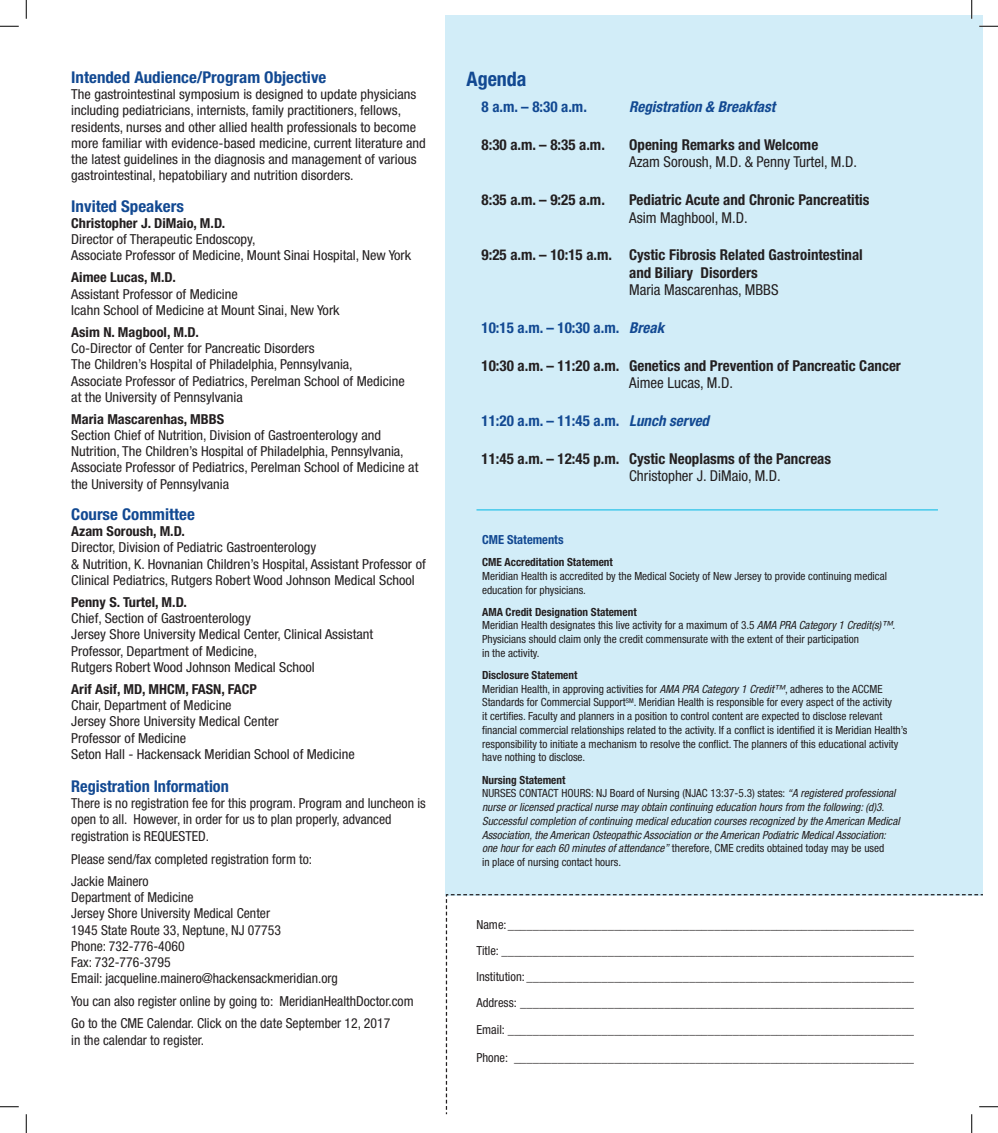
<style>
.page{position:relative;width:998px;height:1133px;background:#fff}
.page>*{position:absolute;margin:0;border:0;box-sizing:border-box;transform-origin:0 0}
.t1{font:700 condensed 20px "Helvetica Neue LT Std";color:#124992}
.t2{font:700 condensed 16.25px "Helvetica Neue LT Std";color:#124992;scale:1.04 1}
.t3{font:700 condensed 16.25px "Helvetica Neue LT Std";color:#124992}
.t4{font:700 condensed 15px/17.5px "Helvetica Neue LT Std";color:#231f20}
.t5{font:700 condensed 15px "Helvetica Neue LT Std";color:#124992}
.t6{font:condensed 15px/17.5px "Helvetica Neue LT Std";color:#231f20}
.t7{font:italic 700 condensed 15px "Helvetica Neue LT Std";color:#124992}
.t8{font:condensed 13.75px/16.2px "Helvetica Neue LT Std";color:#231f20;scale:1.04 1}
.t9{font:condensed 13.75px/16.2px "Helvetica Neue LT Std";color:#231f20}
.t10{font:700 condensed 13.75px "Helvetica Neue LT Std";color:#231f20;scale:1.04 1}
.t11{font:condensed 12.5px "Helvetica Neue LT Std";color:#231f20}
.t12{font:700 condensed 12.5px "Helvetica Neue LT Std";color:#124992}
.t13{font:condensed 11.25px/13.8px "Helvetica Neue LT Std";color:#231f20}
.t14{font:italic condensed 11.25px/13.8px "Helvetica Neue LT Std";color:#231f20}
.t15{font:700 condensed 11.25px "Helvetica Neue LT Std";color:#231f20}
.s1{font-weight:700}
.s2{font-weight:400}
.s3{font-style:italic}
.s4{font-weight:700;font-style:normal}
.s5{font-style:normal}
</style>
<div class="page">
<div style="left:445px;top:15px;width:537px;height:880px;background:#d2edf8"></div>
<hr style="left:476px;top:509px;width:462px;height:1px;background:#00b8e5">
<svg style="left:0;top:25px;width:19px;height:2px"></svg>
<svg style="left:979px;top:25px;width:19px;height:2px"></svg>
<svg style="left:0;top:1106px;width:19px;height:1px"></svg>
<svg style="left:25px;top:0;width:2px;height:19px"></svg>
<svg style="left:25px;top:1114px;width:2px;height:18px"></svg>
<svg style="left:971px;top:0;width:1px;height:19px"></svg>
<svg style="left:446px;top:894px;width:552px;height:238px"></svg>
<p class="t2" style="left:71px;top:67px;width:247px">Intended Audience/Program Objective</p>
<p class="t8" style="left:71px;top:86px;width:342px">The gastrointestinal symposium is designed to update physicians including pediatricians, internists, family practitioners, fellows, residents, nurses and other allied health professionals to become more familiar with evidence-based medicine, current literature and the latest guidelines in the diagnosis and management of various gastrointestinal, hepatobiliary and nutrition disorders.</p>
<p class="t2" style="left:71px;top:196px;width:110px">Invited Speakers</p>
<p class="t8" style="left:71px;top:215px;width:179px"><span class="s1">Christopher J. DiMaio, M.D.<br></span>Director of Therapeutic Endoscopy,</p>
<p class="t8" style="left:71px;top:247px;width:328px">Associate Professor of Medicine, Mount Sinai Hospital, New York</p>
<p class="t8" style="left:71px;top:269px;width:162px"><span class="s1">Aimee Lucas, M.D.<br></span>Assistant Professor of Medicine</p>
<p class="t8" style="left:71px;top:302px;width:259px">Icahn School of Medicine at Mount Sinai, New York</p>
<p class="t8" style="left:71px;top:324px;width:235px"><span class="s1">Asim N. Magbool, M.D.<br></span>Co-Director of Center for Pancreatic Disorders</p>
<p class="t8" style="left:71px;top:356px;width:322px">The Children’s Hospital of Philadelphia, Pennsylvania,<br>Associate Professor of Pediatrics, Perelman School of Medicine at the University of Pennsylvania</p>
<p class="t8" style="left:71px;top:410px;width:335px"><span class="s1">Maria Mascarenhas, MBBS<br></span>Section Chief of Nutrition, Division of Gastroenterology and Nutrition, The Children’s Hospital of Philadelphia, Pennsylvania, Associate Professor of Pediatrics, Perelman School of Medicine at the University of Pennsylvania</p>
<p class="t2" style="left:71px;top:504px;width:120px">Course Committee</p>
<p class="t8" style="left:71px;top:523px;width:342px"><span class="s1">Azam Soroush, M.D.<br></span>Director, Division of Pediatric Gastroenterology<br>&amp; Nutrition, K. Hovnanian Children’s Hospital, Assistant Professor of Clinical Pediatrics, Rutgers Robert Wood Johnson Medical School</p>
<p class="t8" style="left:71px;top:594px;width:174px"><span class="s1">Penny S. Turtel, M.D.<br></span>Chief, Section of Gastroenterology</p>
<p class="t8" style="left:71px;top:626px;width:292px">Jersey Shore University Medical Center, Clinical Assistant<br>Professor, Department of Medicine,<br>Rutgers Robert Wood Johnson Medical School</p>
<p class="t10" style="left:71px;top:680px;width:180px">Arif Asif, MD, MHCM, FASN, FACP</p>
<p class="t8" style="left:71px;top:697px;width:156px">Chair, Department of Medicine</p>
<p class="t8" style="left:71px;top:713px;width:201px">Jersey Shore University Medical Center</p>
<p class="t8" style="left:71px;top:729px;width:112px">Professor of Medicine</p>
<p class="t8" style="left:71px;top:745px;width:274px">Seton Hall - Hackensack Meridian School of Medicine</p>
<p class="t3" style="left:71px;top:776px;width:159px">Registration Information</p>
<p class="t9" style="left:71px;top:795px;width:356px">There is no registration fee for this program. Program and luncheon is open to all. However, in order for us to plan properly, advanced registration is REQUESTED.</p>
<p class="t9" style="left:71px;top:850px;width:242px">Please send/fax completed registration form to:</p>
<p class="t9" style="left:71px;top:872px;width:79px">Jackie Mainero</p>
<p class="t9" style="left:71px;top:889px;width:124px">Department of Medicine</p>
<p class="t9" style="left:71px;top:905px;width:200px">Jersey Shore University Medical Center</p>
<p class="t9" style="left:71px;top:921px;width:211px">1945 State Route 33, Neptune, NJ 07753</p>
<p class="t9" style="left:71px;top:937px;width:115px">Phone: 732-776-4060</p>
<p class="t9" style="left:71px;top:954px;width:101px">Fax: 732-776-3795</p>
<p class="t9" style="left:71px;top:970px;width:268px">Email: jacqueline.mainero@hackensackmeridian.org</p>
<p class="t9" style="left:71px;top:993px;width:344px">You can also register online by going to: MeridianHealthDoctor.com</p>
<p class="t9" style="left:71px;top:1015px;width:320px">Go to the CME Calendar. Click on the date September 12, 2017 in the calendar to register.</p>
<p class="t1" style="left:466px;top:66px;width:61px">Agenda</p>
<p class="t5" style="left:481px;top:98px;width:107px">8 a.m. – 8:30 a.m.</p>
<p class="t7" style="left:629px;top:98px;width:147px">Registration &amp; Breakfast</p>
<p class="t4" style="left:481px;top:136px;width:125px">8:30 a.m. – 8:35 a.m.</p>
<p class="t6" style="left:629px;top:136px;width:229px"><span class="s1">Opening Remarks and Welcome<br></span>Azam Soroush, M.D. &amp; Penny Turtel, M.D.</p>
<p class="t4" style="left:481px;top:191px;width:125px">8:35 a.m. – 9:25 a.m.</p>
<p class="t4" style="left:629px;top:191px;width:242px">Pediatric Acute and Chronic Pancreatitis<br><span class="s2">Asim Maghbool, M.D.</span></p>
<p class="t4" style="left:629px;top:246px;width:235px;text-indent:-148px">9:25 a.m. – 10:15 a.m. Cystic Fibrosis Related Gastrointestinal and Biliary Disorders<br><span class="s2">Maria Mascarenhas, MBBS</span></p>
<p class="t5" style="left:481px;top:319px;width:184px">10:15 a.m. – 10:30 a.m. <span class="s3">Break</span></p>
<p class="t4" style="left:629px;top:357px;width:273px;text-indent:-148px">10:30 a.m. – 11:20 a.m. Genetics and Prevention of Pancreatic Cancer<br><span class="s2">Aimee Lucas, M.D.</span></p>
<p class="t5" style="left:481px;top:412px;width:229px">11:20 a.m. – 11:45 a.m. <span class="s3">Lunch served</span></p>
<p class="t4" style="left:629px;top:450px;width:203px;text-indent:-148px">11:45 a.m. – 12:45 p.m. Cystic Neoplasms of the Pancreas<br><span class="s2">Christopher J. DiMaio, M.D.</span></p>
<p class="t12" style="left:482px;top:532px;width:83px">CME Statements</p>
<p class="t15" style="left:482px;top:555px;width:132px">CME Accreditation Statement</p>
<p class="t13" style="left:482px;top:569px;width:406px">Meridian Health is accredited by the Medical Society of New Jersey to provide continuing medical education for physicians.</p>
<p class="t15" style="left:482px;top:605px;width:156px">AMA Credit Designation Statement</p>
<p class="t13" style="left:482px;top:618px;width:414px">Meridian Health designates this live activity for a maximum of 3.5 <span class="s3">AMA PRA Category 1 Credit(s)™</span>.<br>Physicians should claim only the credit commensurate with the extent of their participation<br>in the activity.</p>
<p class="t15" style="left:482px;top:668px;width:97px">Disclosure Statement</p>
<p class="t13" style="left:482px;top:681px;width:427px">Meridian Health, in approving activities for <span class="s3">AMA PRA Category 1 Credit™</span>, adheres to the ACCME Standards for Commercial Support<sup>SM</sup>. Meridian Health is responsible for every aspect of the activity<br>it certifies. Faculty and planners in a position to control content are expected to disclose relevant financial commercial relationships related to the activity. If a conflict is identified it is Meridian Health’s responsibility to initiate a mechanism to resolve the conflict. The planners of this educational activity have nothing to disclose.</p>
<p class="t14" style="left:482px;top:773px;width:419px"><span class="s4">Nursing Statement<br></span><span class="s5">NURSES CONTACT HOURS: NJ Board of Nursing (NJAC 13:37-5.3) states:</span> “A registered professional nurse or licensed practical nurse may obtain continuing education hours from the following: (d)3.<br>Successful completion of continuing medical education courses recognized by the American Medical Association, the American Osteopathic Association or the American Podiatric Medical Association: one hour for each 60 minutes of attendance” <span class="s5">therefore, CME credits obtained today may be used<br>in place of nursing contact hours.</span></p>
<p class="t11" style="left:476px;top:969px;width:439px">Institution: ______________________________________________________________</p>
<p class="t11" style="left:476px;top:995px;width:439px">Address: _______________________________________________________________</p>
<p class="t11" style="left:476px;top:1050px;width:439px">Phone: ________________________________________________________________</p>
</div>
